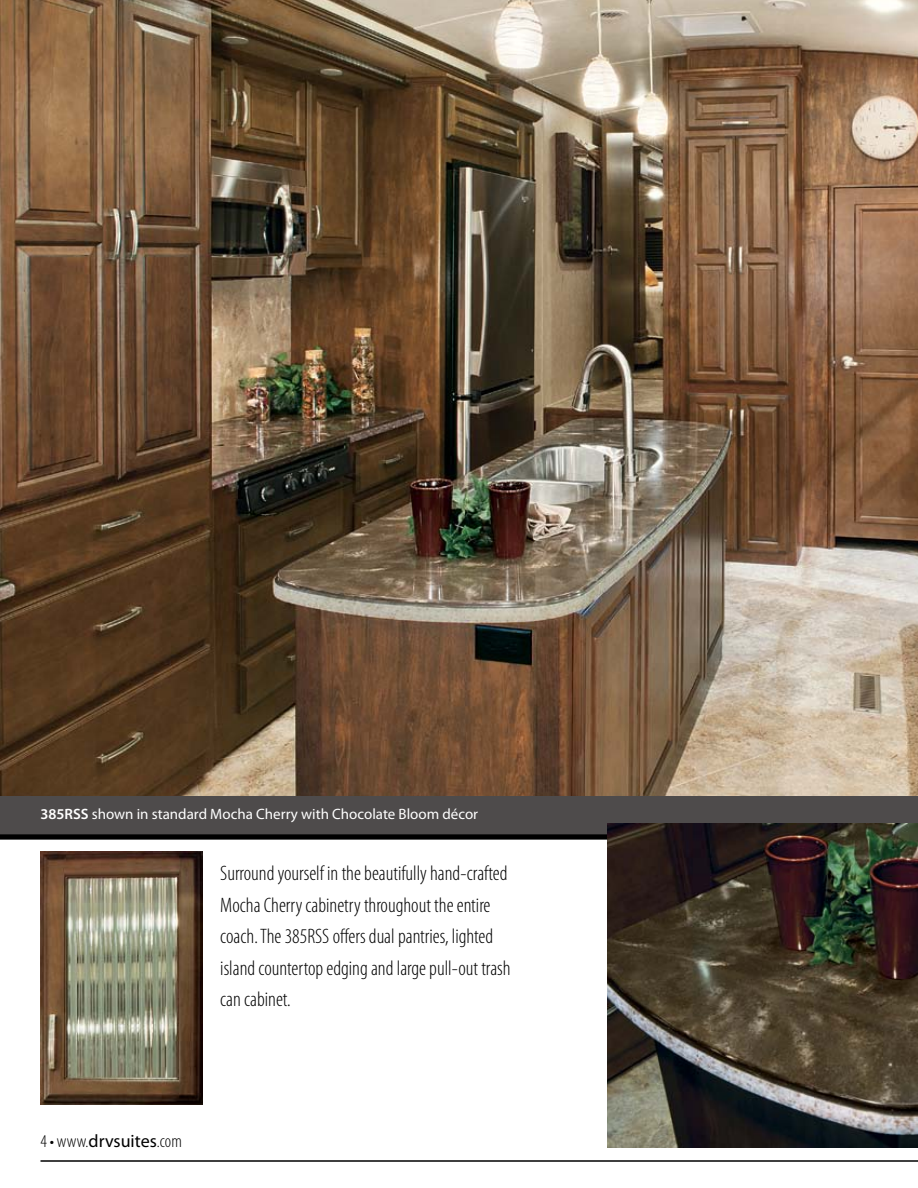
<style>
.page{position:relative;width:918px;height:1188px;background:#fff}
.page>*{position:absolute;margin:0;border:0;box-sizing:border-box;transform-origin:0 0}
.t1{font:300 condensed 21px/31.5px "Myriad Pro";color:#000}
.t2{font:300 condensed 18px "Myriad Pro";letter-spacing:.01em;color:#000}
.t3{font:15px "Myriad Pro";color:#fff}
.s1{font-weight:600}
.s2{font-weight:400;font-stretch:normal}
</style>
<div class="page">
<hr style="left:40px;top:1160px;width:878px;height:2px;background:#000">
<img style="left:0;top:0;width:918px;height:796px">
<div style="left:0;top:796px;width:918px;height:41px;background:#4e4b4b"></div>
<div style="left:0;top:834px;width:918px;height:6px;background:#000"></div>
<img style="left:608px;top:824px;width:310px;height:323px">
<img style="left:41px;top:851px;width:161px;height:253px">
<p class="t3" style="left:40px;top:805px;width:439px"><span class="s1">385RSS</span> shown in standard Mocha Cherry with Chocolate Bloom décor</p>
<p class="t1" style="left:220px;top:857px;width:292px">Surround yourself in the beautifully hand-crafted Mocha Cherry cabinetry throughout the entire coach. The 385RSS offers dual pantries, lighted island countertop edging and large pull-out trash can cabinet.</p>
<p class="t2" style="left:40px;top:1131px;width:143px">4 • www.<span class="s2">drvsuites</span>.com</p>
</div>
